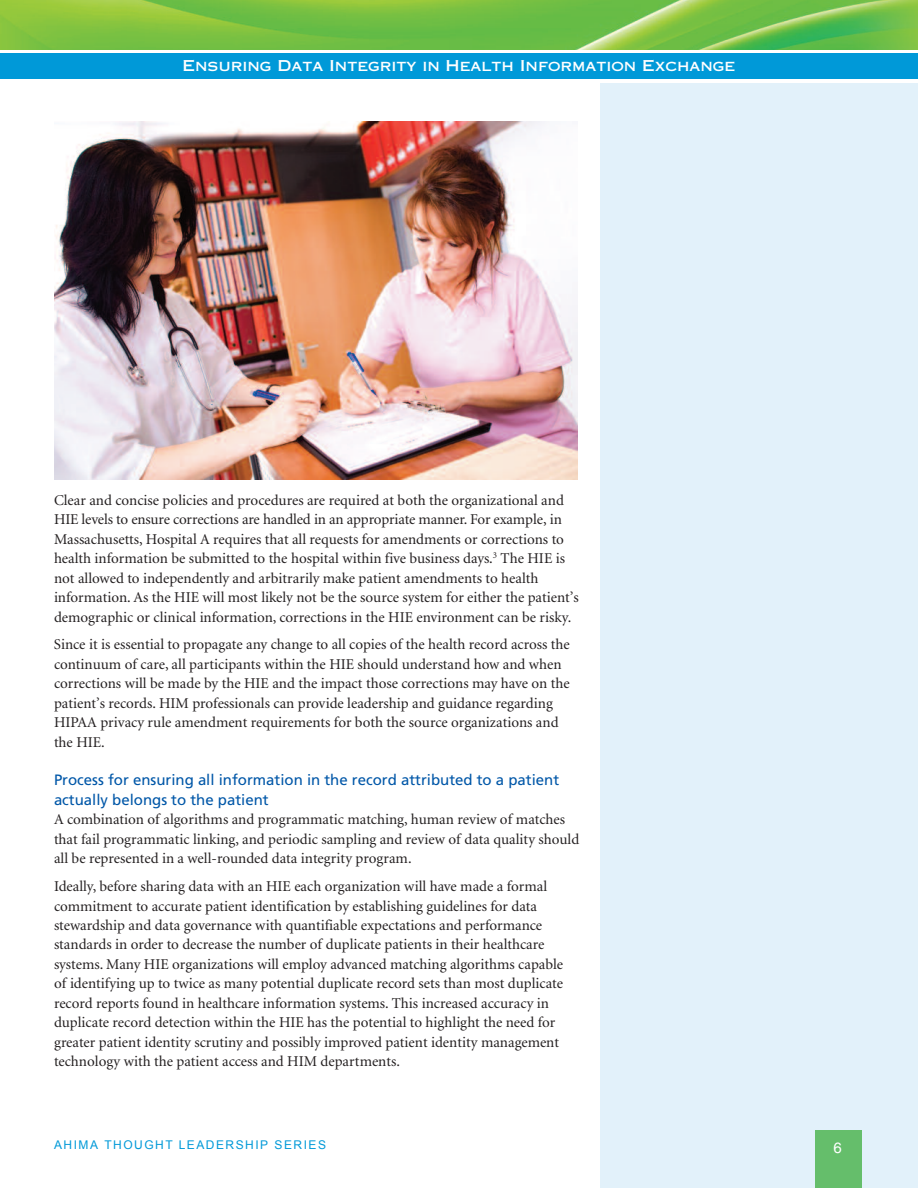
<style>
.page{position:relative;width:918px;height:1188px;background:#fff}
.page>*{position:absolute;margin:0;border:0;box-sizing:border-box;transform-origin:0 0}
.t1{font:15px/19.5px "Minion";color:#231f20}
.t2{font:15px/19.5px "Frutiger";color:#0157a8}
.t3{font:15px "Copperplate Thirty One AB";color:#fff}
.t4{font:15px "Helvetica";color:#fff}
.t5{font:12px "Arial";letter-spacing:.125em;color:#0099d8}
</style>
<div class="page">
<div style="left:601px;top:84px;width:317px;height:1104px;background:#e2f1fa"></div>
<img style="left:0;top:0;width:918px;height:50px">
<div style="left:0;top:53px;width:918px;height:26px;background:#0099d8"></div>
<div style="left:815px;top:1131px;width:46px;height:57px;background:#65be6b"></div>
<img style="left:54px;top:121px;width:523px;height:358px">
<p class="t3" style="left:183px;top:61px;width:554px">Ensuring Data Integrity in Health Information Exchange</p>
<p class="t1" style="left:54px;top:492px;width:526px">Clear and concise policies and procedures are required at both the organizational and HIE levels to ensure corrections are handled in an appropriate manner. For example, in Massachusetts, Hospital A requires that all requests for amendments or corrections to health information be submitted to the hospital within five business days.<sup>3</sup> The HIE is not allowed to independently and arbitrarily make patient amendments to health information. As the HIE will most likely not be the source system for either the patient’s demographic or clinical information, corrections in the HIE environment can be risky.</p>
<p class="t1" style="left:54px;top:636px;width:517px">Since it is essential to propagate any change to all copies of the health record across the continuum of care, all participants within the HIE should understand how and when corrections will be made by the HIE and the impact those corrections may have on the patient’s records. HIM professionals can provide leadership and guidance regarding HIPAA privacy rule amendment requirements for both the source organizations and the HIE.</p>
<p class="t2" style="left:54px;top:772px;width:507px">Process for ensuring all information in the record attributed to a patient actually belongs to the patient</p>
<p class="t1" style="left:54px;top:811px;width:527px">A combination of algorithms and programmatic matching, human review of matches that fail programmatic linking, and periodic sampling and review of data quality should all be represented in a well-rounded data integrity program.</p>
<p class="t1" style="left:54px;top:878px;width:511px">Ideally, before sharing data with an HIE each organization will have made a formal commitment to accurate patient identification by establishing guidelines for data stewardship and data governance with quantifiable expectations and performance standards in order to decrease the number of duplicate patients in their healthcare systems. Many HIE organizations will employ advanced matching algorithms capable of identifying up to twice as many potential duplicate record sets than most duplicate record reports found in healthcare information systems. This increased accuracy in duplicate record detection within the HIE has the potential to highlight the need for greater patient identity scrutiny and possibly improved patient identity management technology with the patient access and HIM departments.</p>
<p class="t5" style="left:54px;top:1139px;width:274px">AHIMA THOUGHT LEADERSHIP SERIES</p>
<p class="t4" style="left:833px;top:1142px;width:10px">6</p>
</div>
